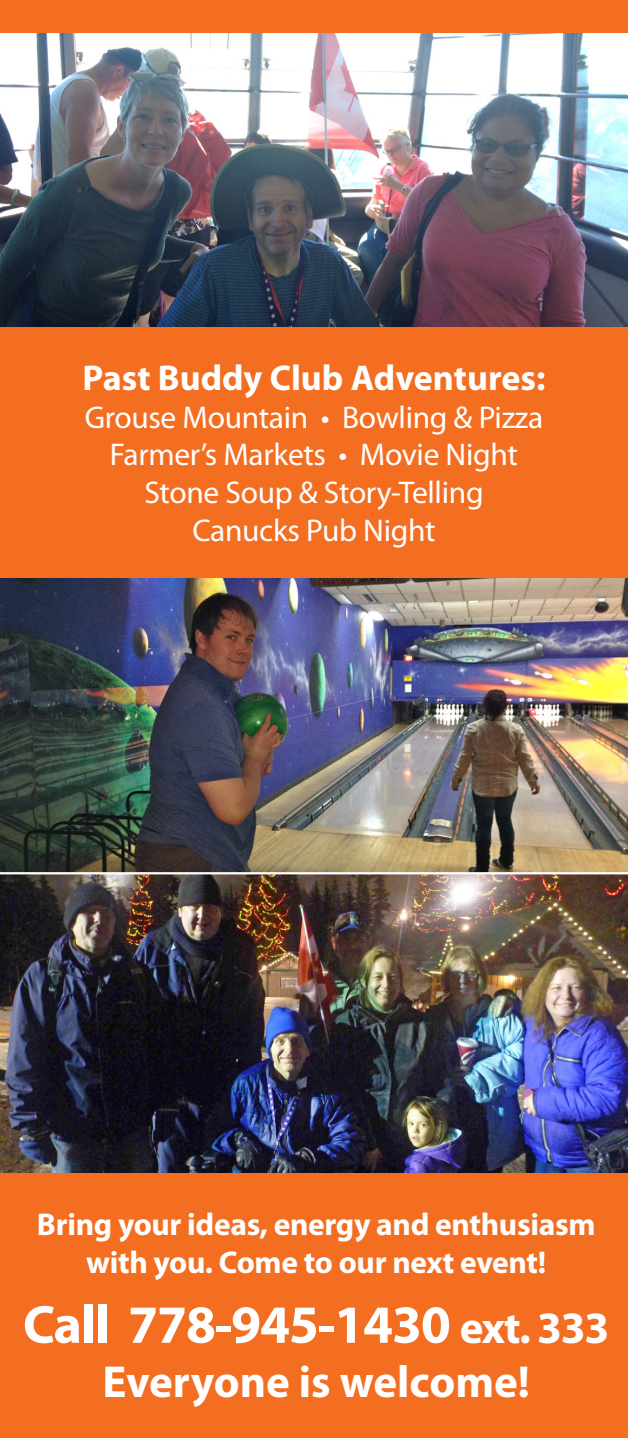
<style>
.page{position:relative;width:628px;height:1438px;background:#fff}
.page>*{position:absolute;margin:0;border:0;box-sizing:border-box;transform-origin:0 0}
.t1{font:700 54px "Myriad Pro";letter-spacing:-.02em;color:#fff}
.t2{font:700 45px "Myriad Pro";color:#fff}
.t3{font:700 36px "Myriad Pro";color:#fff}
.t4{font:31.5px "Myriad Pro";letter-spacing:-.01em;color:#fff}
.t5{font:700 31.5px/37.8px "Myriad Pro";letter-spacing:-.01em;color:#fff;text-align:center}
.s1{font-size:45px}
</style>
<div class="page">
<div style="left:0;top:975px;width:628px;height:463px;background:#f36e21"></div>
<div style="left:0;top:327px;width:628px;height:291px;background:#f36e21"></div>
<img style="left:0;top:33px;width:628px;height:294px">
<div style="left:0;top:0;width:628px;height:33px;background:#f36e21"></div>
<img style="left:0;top:579px;width:628px;height:293px">
<img style="left:0;top:874px;width:628px;height:299px">
<p class="t3" style="left:83px;top:354px;width:464px">Past Buddy Club Adventures:</p>
<p class="t4" style="left:85px;top:398px;width:460px">Grouse Mountain • Bowling &amp; Pizza</p>
<p class="t4" style="left:110px;top:435px;width:410px">Farmer’s Markets • Movie Night</p>
<p class="t4" style="left:144px;top:473px;width:341px">Stone Soup &amp; Story-Telling</p>
<p class="t4" style="left:192px;top:511px;width:245px">Canucks Pub Night</p>
<p class="t5" style="left:37px;top:1204px;width:560px">Bring your ideas, energy and enthusiasm with you. Come to our next event!</p>
<p class="t1" style="left:23px;top:1289px;width:588px">Call 778-945-1430 <span class="s1">ext. 333</span></p>
<p class="t2" style="left:102px;top:1352px;width:429px">Everyone is welcome!</p>
</div>
